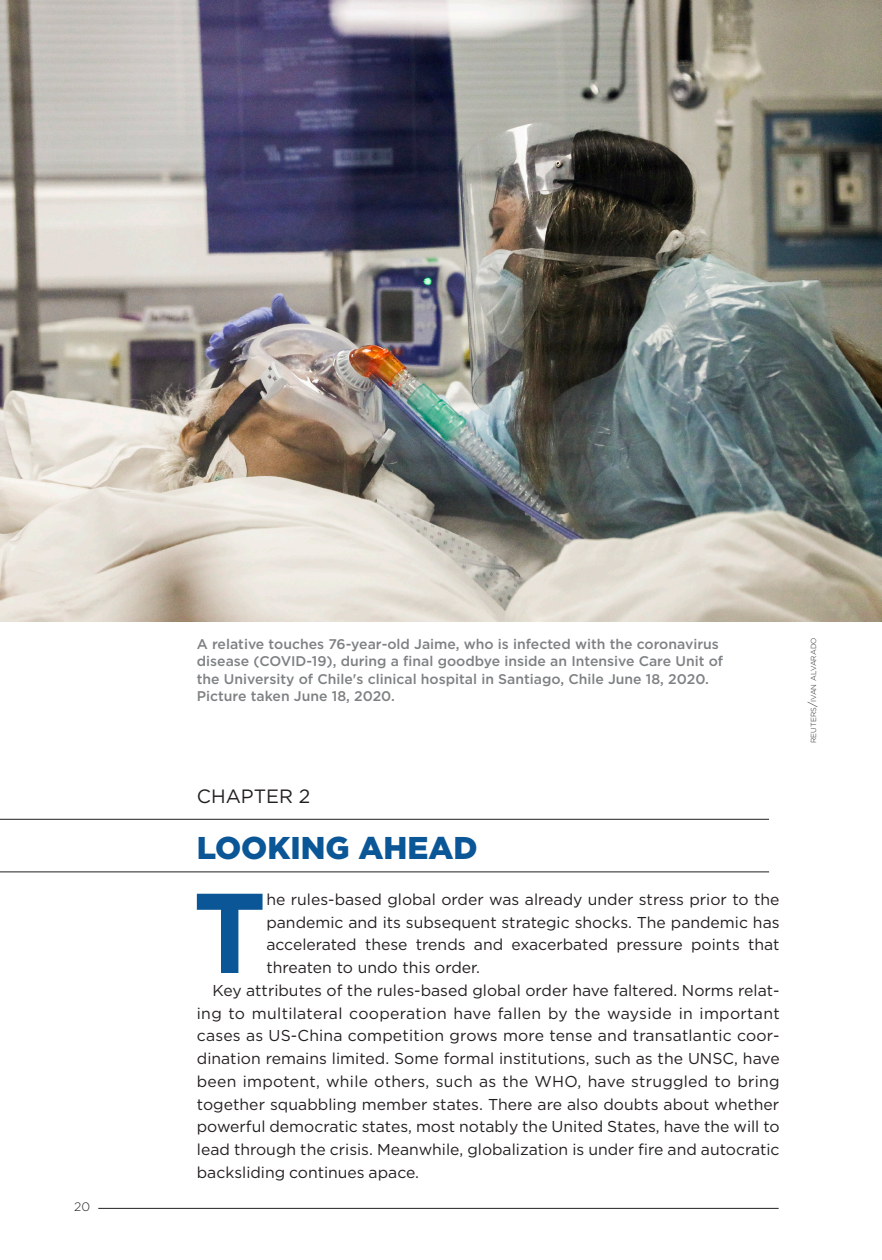
<style>
.page{position:relative;width:882px;height:1260px;background:#fff}
.page>*{position:absolute;margin:0;border:0;box-sizing:border-box;transform-origin:0 0}
.MAIN_Opening_Dropcap{font:700 113.23px "Gotham";color:#0b5696}
.MAIN_Chapter_title{font:900 31.5px "Gotham";color:#0b5696}
.chapter_folio{font:19.25px "Gotham";color:#231f20}
.MAIN_body_text{font:15.75px/22.8px "Gotham";color:#231f20;text-align:justify}
.MAIN_Opening_Dropcap-2{font:15.75px/22.8px "Gotham";color:#231f20;text-align:justify}
.t1{font:500 14px/17.5px "Gotham";color:#7e8183}
.t2{font:300 12.25px "Gotham";color:#231f20}
.CREDIT{font:300 7.35px "Gotham";color:#231f20}
.s1{font-size:10.5px}
</style>
<div class="page">
<hr style="left:98px;top:1208px;width:681px;height:1px;background:#231f20">
<hr style="left:0;top:819px;width:769px;height:1px;background:#231f20">
<hr style="left:0;top:871px;width:769px;height:1px;background:#231f20">
<img style="left:0;top:0;width:882px;height:621px">
<p class="t2" style="left:74px;top:1199px;width:17px">20</p>
<p class="t1" style="left:197px;top:635px;width:528px">A relative touches 76-year-old Jaime, who is infected with the coronavirus disease (COVID-19), during a final goodbye inside an Intensive Care Unit of the University of Chile's clinical hospital in Santiago, Chile June 18, 2020.<br>Picture taken June 18, 2020.</p>
<p class="chapter_folio" style="left:197px;top:784px;width:115px">CHAPTER 2</p>
<p class="MAIN_Chapter_title" style="left:197px;top:826px;width:282px">LOOKING AHEAD</p>
<p class="MAIN_Opening_Dropcap" style="left:193px;top:858px;width:75px">T</p>
<p class="MAIN_Opening_Dropcap-2" style="left:266px;top:887px;width:515px">he rules-based global order was already under stress prior to the pandemic and its subsequent strategic shocks. The pandemic has accelerated these trends and exacerbated pressure points that threaten to undo this order.</p>
<p class="MAIN_body_text" style="left:197px;top:978px;width:584px;text-indent:16px">Key attributes of the rules-based global order have faltered. Norms relat&shy;ing to multilateral cooperation have fallen by the wayside in important cases as US-China competition grows more tense and transatlantic coor&shy;dination remains limited. Some formal institutions, such as the UNSC, have been impotent, while others, such as the WHO, have struggled to bring together squabbling member states. There are also doubts about whether powerful democratic states, most notably the United States, have the will to lead through the crisis. Meanwhile, globalization is under fire and autocratic backsliding continues apace.</p>
<p class="CREDIT" style="left:809px;top:743px;width:107px;rotate:-90deg">reuters<span class="s1">/</span>ivan alvarado</p>
</div>
